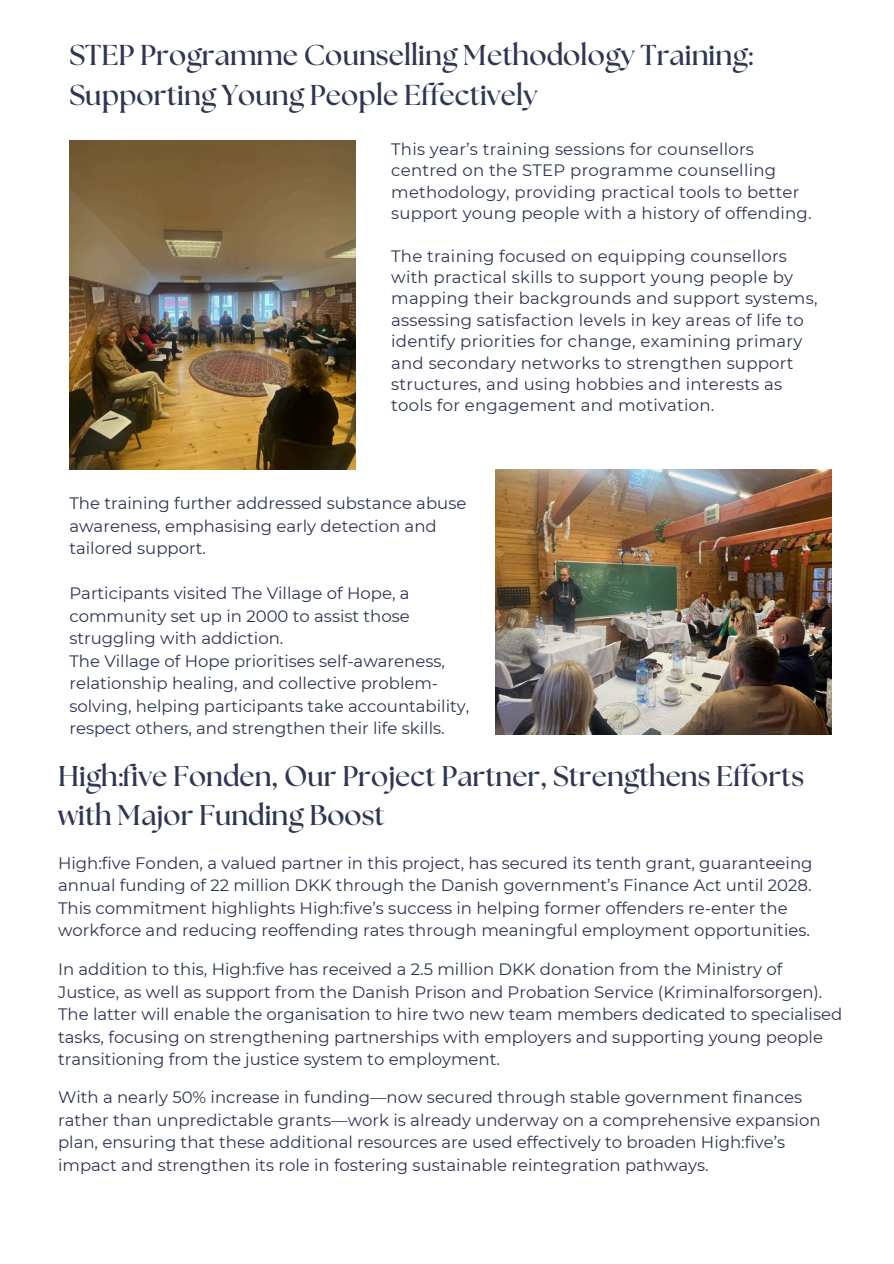
<style>
.page{position:relative;width:894px;height:1264px;background:#fff}
.page>*{position:absolute;margin:0;border:0;box-sizing:border-box;transform-origin:0 0}
.t1{font:700 28.65px/39.6px "The Seasons";color:#2d3652}
.t2{font:700 28.5px/39.3px "The Seasons";color:#2d3652}
.t3{font:16.5px/22.5px "Montserrat";color:#2d3652}
</style>
<div class="page">
<img style="left:69px;top:140px;width:286px;height:329px">
<img style="left:495px;top:469px;width:336px;height:265px">
<p class="t1" style="left:69px;top:36px;width:684px">STEP Programme Counselling Methodology Training:<br>Supporting Young People Effectively</p>
<p class="t3" style="left:391px;top:138px;width:422px;line-height:21.3px">This year’s training sessions for counsellors centred on the STEP programme counselling methodology, providing practical tools to better support young people with a history of offending.</p>
<h1 class="t3" style="left:391px;top:245px;width:427px;line-height:21.3px">The training focused on equipping counsellors with practical skills to support young people by mapping their backgrounds and support systems, assessing satisfaction levels in key areas of life to identify priorities for change, examining primary and secondary networks to strengthen support structures, and using hobbies and interests as tools for engagement and motivation.</h1>
<p class="t3" style="left:69px;top:492px;width:398px">The training further addressed substance abuse awareness, emphasising early detection and tailored support.</p>
<p class="t3" style="left:69px;top:582px;width:342px;text-align:justify">Participants visited The Village of Hope, a community set up in 2000 to assist those struggling with addiction.</p>
<p class="t3" style="left:69px;top:649px;width:401px">The Village of Hope prioritises self-awareness, relationship healing, and collective problem&shy;solving, helping participants take accountability, respect others, and strengthen their life skills.</p>
<h1 class="t2" style="left:58px;top:757px;width:747px">High:five Fonden, Our Project Partner, Strengthens Efforts with Major Funding Boost</h1>
<p class="t3" style="left:58px;top:851px;width:755px">High:five Fonden, a valued partner in this project, has secured its tenth grant, guaranteeing annual funding of 22 million DKK through the Danish government’s Finance Act until 2028.<br>This commitment highlights High:five’s success in helping former offenders re-enter the workforce and reducing reoffending rates through meaningful employment opportunities.</p>
<p class="t3" style="left:58px;top:957px;width:785px">In addition to this, High:five has received a 2.5 million DKK donation from the Ministry of Justice, as well as support from the Danish Prison and Probation Service (Kriminalforsorgen).<br>The latter will enable the organisation to hire two new team members dedicated to specialised tasks, focusing on strengthening partnerships with employers and supporting young people transitioning from the justice system to employment.</p>
<p class="t3" style="left:58px;top:1086px;width:763px">With a nearly 50% increase in funding—now secured through stable government finances rather than unpredictable grants—work is already underway on a comprehensive expansion plan, ensuring that these additional resources are used effectively to broaden High:five’s impact and strengthen its role in fostering sustainable reintegration pathways.</p>
</div>
